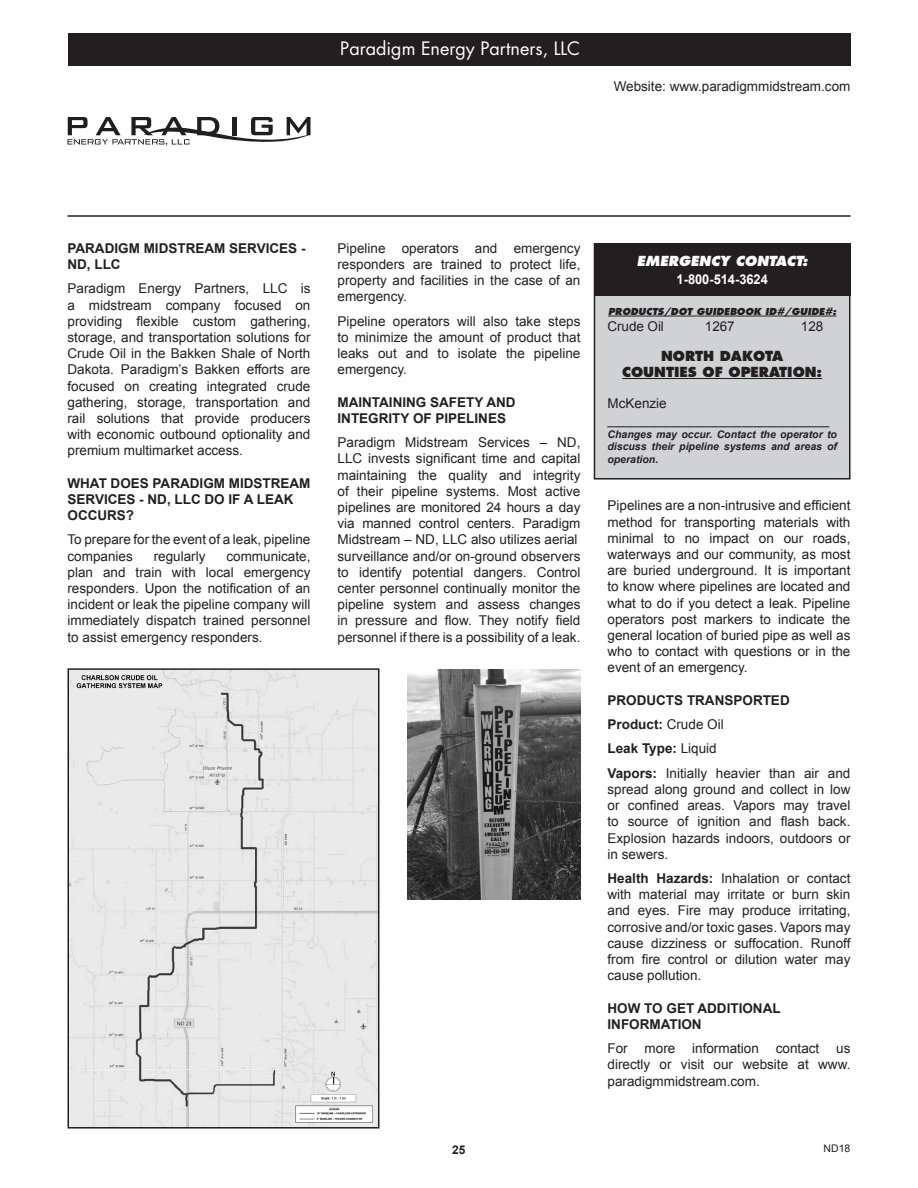
<style>
.page{position:relative;width:918px;height:1188px;background:#fff}
.page>*{position:absolute;margin:0;border:0;box-sizing:border-box;transform-origin:0 0}
.t1{font:18px "Futura";color:#fff}
.t2{font:13.5px/16.2px "Arial";color:#231f20;text-align:justify}
.t3{font:700 13.5px/16.2px "Arial";color:#231f20}
.t4{font:800 13.5px "Futura";color:#231f20}
.t5{font:italic 800 13.5px "Futura";color:#fff}
.t6{font:700 13.5px "Arial";color:#fff;scale:.95 1}
.t7{font:700 12px "Arial";color:#231f20}
.t8{font:italic 700 10.5px/12.6px "Arial";color:#231f20;text-align:justify}
.t9{font:10.5px "Arial";color:#231f20}
.t10{font:italic 800 9.3px "Futura";color:#231f20}
.s1{font-weight:400}
.s2{font-weight:700}
</style>
<div class="page">
<div style="left:68px;top:34px;width:783px;height:32px;background:#231f20"></div>
<div style="left:594px;top:244px;width:256px;height:235px;background:#d1d2d4"></div>
<div style="left:594px;top:243px;width:256px;height:237px;border:2px solid #231f20"></div>
<div style="left:594px;top:244px;width:256px;height:52px;background:#231f20"></div>
<hr style="left:608px;top:316px;width:228px;height:1px;background:#231f20">
<hr style="left:622px;top:378px;width:200px;height:1px;background:#231f20">
<hr style="left:68px;top:215px;width:782px;height:2px;background:#231f20">
<img style="left:71px;top:671px;width:305px;height:455px">
<div style="left:68px;top:668px;width:311px;height:461px;border:2px solid #231f20"></div>
<img style="left:408px;top:669px;width:172px;height:231px">
<svg style="left:68px;top:117px;width:242px;height:29px"></svg>
<p class="t1" style="left:340px;top:37px;width:241px">Paradigm Energy Partners, LLC</p>
<p class="t2" style="left:614px;top:78px;width:238px">Website: www.paradigmmidstream.com</p>
<p class="t3" style="left:68px;top:240px;width:240px">PARADIGM MIDSTREAM SERVICES -<br>ND, LLC</p>
<p class="t2" style="left:68px;top:281px;width:244px">Paradigm Energy Partners, LLC is a midstream company focused on providing flexible custom gathering, storage, and transportation solutions for Crude Oil in the Bakken Shale of North Dakota. Paradigm’s Bakken efforts are focused on creating integrated crude gathering, storage, transportation and rail solutions that provide producers with economic outbound optionality and premium multimarket access.</p>
<p class="t3" style="left:68px;top:475px;width:244px">WHAT DOES PARADIGM MIDSTREAM<br>SERVICES - ND, LLC DO IF A LEAK<br>OCCURS?</p>
<p class="t2" style="left:68px;top:532px;width:244px">To prepare for the event of a leak, pipeline companies</p>
<p class="t2" style="left:68px;top:548px;width:244px;text-indent:159px">communicate, plan and train with local emergency responders. Upon the notification of an incident or leak the pipeline company will immediately dispatch trained personnel to assist emergency responders.</p>
<p class="t2" style="left:154px;top:548px;width:53px">regularly</p>
<p class="t2" style="left:338px;top:240px;width:245px">Pipeline operators and emergency responders are trained to protect life, property and facilities in the case of an emergency.</p>
<p class="t2" style="left:338px;top:313px;width:244px">Pipeline operators will also take steps to minimize the amount of product that leaks out and to isolate the pipeline emergency.</p>
<p class="t3" style="left:338px;top:394px;width:180px">MAINTAINING SAFETY AND<br>INTEGRITY OF PIPELINES</p>
<p class="t2" style="left:338px;top:435px;width:244px">Paradigm Midstream Services – ND, LLC invests significant time and capital maintaining the quality and integrity of their pipeline systems. Most active pipelines are monitored 24 hours a day via manned control centers. Paradigm Midstream – ND, LLC also utilizes aerial</p>
<p class="t2" style="left:338px;top:548px;width:244px">surveillance and/or on-ground observers to identify potential dangers. Control center personnel continually monitor the pipeline system and assess changes in pressure and flow. They notify field personnel if there is a possibility of a leak.</p>
<p class="t5" style="left:637px;top:253px;width:172px">EMERGENCY CONTACT:</p>
<p class="t6" style="left:677px;top:271px;width:98px">1-800-514-3624</p>
<p class="t10" style="left:608px;top:306px;width:230px">PRODUCTS/DOT GUIDEBOOK ID#/GUIDE#:</p>
<p class="t2" style="left:608px;top:319px;width:58px">Crude Oil</p>
<p class="t2" style="left:705px;top:319px;width:31px">1267</p>
<p class="t2" style="left:801px;top:319px;width:24px">128</p>
<p class="t4" style="left:661px;top:347px;width:124px">NORTH DAKOTA</p>
<p class="t4" style="left:622px;top:364px;width:202px">COUNTIES OF OPERATION:</p>
<p class="t2" style="left:608px;top:396px;width:61px">McKenzie</p>
<p class="t8" style="left:608px;top:416px;width:223px">______________________________________</p>
<p class="t8" style="left:608px;top:428px;width:231px">Changes may occur. Contact the operator to discuss their pipeline systems and areas of operation.</p>
<p class="t2" style="left:608px;top:498px;width:244px">Pipelines are a non-intrusive and efficient method for transporting materials with minimal to no impact on our roads, waterways and our community, as most are buried underground. It is important to know where pipelines are located and what to do if you detect a leak. Pipeline operators post markers to indicate the general location of buried pipe as well as who to contact with questions or in the event of an emergency.</p>
<p class="t3" style="left:608px;top:692px;width:184px">PRODUCTS TRANSPORTED</p>
<p class="t3" style="left:608px;top:717px;width:118px">Product: <span class="s1">Crude Oil</span></p>
<p class="t3" style="left:608px;top:741px;width:111px">Leak Type: <span class="s1">Liquid</span></p>
<p class="t2" style="left:608px;top:765px;width:244px"><span class="s2">Vapors:</span> Initially heavier than air and spread along ground and collect in low or confined areas. Vapors may travel to source of ignition and flash back.<br>Explosion hazards indoors, outdoors or in sewers.</p>
<p class="t2" style="left:608px;top:870px;width:245px"><span class="s2">Health Hazards:</span> Inhalation or contact with material may irritate or burn skin and eyes. Fire may produce irritating, corrosive and/or toxic gases. Vapors may cause dizziness or suffocation. Runoff from fire control or dilution water may cause pollution.</p>
<p class="t3" style="left:608px;top:1000px;width:175px">HOW TO GET ADDITIONAL<br>INFORMATION</p>
<p class="t2" style="left:608px;top:1040px;width:245px">For more information contact us directly or visit our website at www. paradigmmidstream.com.</p>
<p class="t7" style="left:452px;top:1141px;width:15px">25</p>
<p class="t9" style="left:824px;top:1142px;width:28px">ND18</p>
</div>
